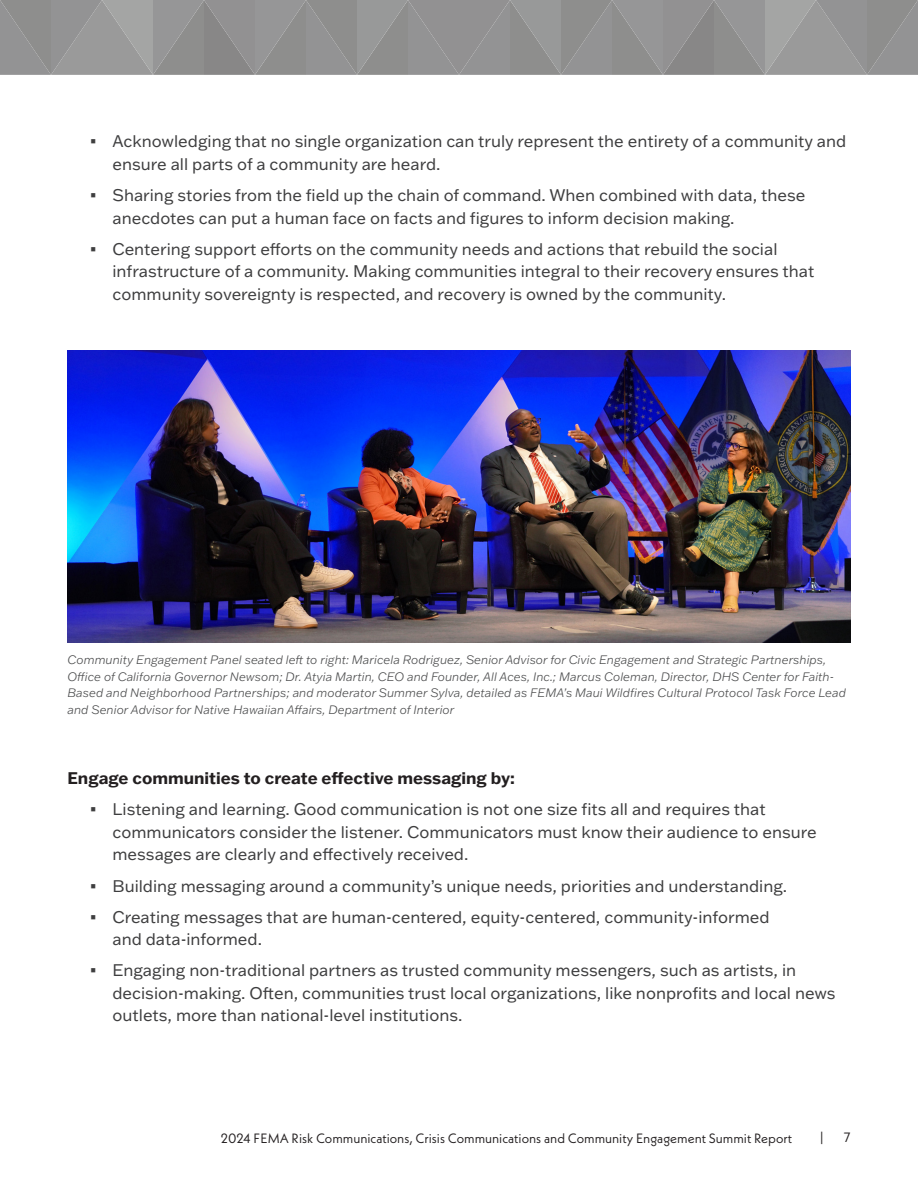
<style>
.page{position:relative;width:918px;height:1188px;background:#fff}
.page>*{position:absolute;margin:0;border:0;box-sizing:border-box;transform-origin:0 0}
.t1{font:16.5px/22.5px "Franklin Gothic ATF";color:#3e3e3f}
.content{font:700 16.5px "Franklin Gothic ATF";color:#231f20}
.t2{font:13.5px "Neue Kabel";color:#231f20}
.Photos{font:italic 300 12px/16.5px "Franklin Gothic ATF";color:#4b4c4d}
.s1{font-family:"Calibri";font-size:18px}
</style>
<div class="page">
<svg style="left:0;top:0;width:918px;height:75px;background:#939393"></svg>
<img style="left:68px;top:351px;width:782px;height:291px">
<p class="t1" style="left:112px;top:130px;width:735px;text-indent:-22px"><span class="s1">▪</span> Acknowledging that no single organization can truly represent the entirety of a community and ensure all parts of a community are heard.</p>
<p class="t1" style="left:112px;top:183px;width:694px;text-indent:-22px"><span class="s1">▪</span> Sharing stories from the field up the chain of command. When combined with data, these anecdotes can put a human face on facts and figures to inform decision making.</p>
<p class="t1" style="left:112px;top:237px;width:704px;text-indent:-22px"><span class="s1">▪</span> Centering support efforts on the community needs and actions that rebuild the social infrastructure of a community. Making communities integral to their recovery ensures that community sovereignty is respected, and recovery is owned by the community.</p>
<p class="Photos" style="left:68px;top:652px;width:780px">Community Engagement Panel seated left to right: Maricela Rodriguez, Senior Advisor for Civic Engagement and Strategic Partnerships, Office of California Governor Newsom; Dr. Atyia Martin, CEO and Founder, All Aces, Inc.; Marcus Coleman, Director, DHS Center for Faith-Based and Neighborhood Partnerships; and moderator Summer Sylva, detailed as FEMA’s Maui Wildfires Cultural Protocol Task Force Lead and Senior Advisor for Native Hawaiian Affairs, Department of Interior</p>
<p class="content" style="left:68px;top:767px;width:449px">Engage communities to create effective messaging by:</p>
<p class="t1" style="left:112px;top:798px;width:706px;text-indent:-22px"><span class="s1">▪</span> Listening and learning. Good communication is not one size fits all and requires that communicators consider the listener. Communicators must know their audience to ensure messages are clearly and effectively received.</p>
<p class="t1" style="left:90px;top:874px;width:699px"><span class="s1">▪</span> Building messaging around a community’s unique needs, priorities and understanding.</p>
<p class="t1" style="left:112px;top:905px;width:659px;text-indent:-22px"><span class="s1">▪</span> Creating messages that are human-centered, equity-centered, community-informed and data-informed.</p>
<p class="t1" style="left:112px;top:959px;width:725px;text-indent:-22px"><span class="s1">▪</span> Engaging non-traditional partners as trusted community messengers, such as artists, in decision-making. Often, communities trust local organizations, like nonprofits and local news outlets, more than national-level institutions.</p>
<p class="t2" style="left:221px;top:1130px;width:573px">2024 FEMA Risk Communications, Crisis Communications and Community Engagement Summit Report</p>
<p class="t2" style="left:820px;top:1128px;width:5px">|</p>
<p class="t2" style="left:844px;top:1128px;width:8px">7</p>
</div>
